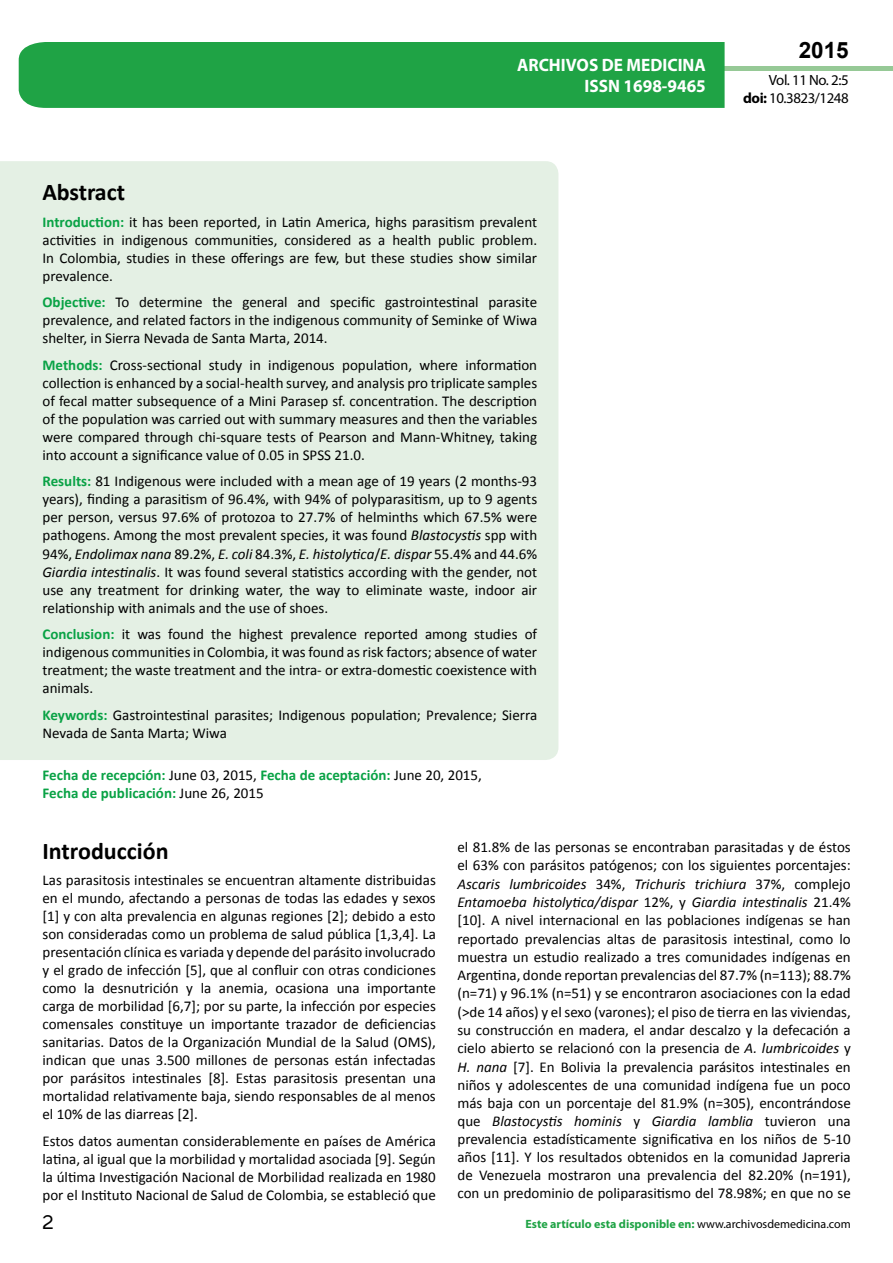
<style>
.page{position:relative;width:893px;height:1263px;background:#fff}
.page>*{position:absolute;margin:0;border:0;box-sizing:border-box;transform-origin:0 0}
.t1{font:25.5px "Tunga";color:#000}
.t2{font:700 24px "Calibri";color:#000}
.t3{font:700 22.5px "Arial";color:#000}
.t4{font:700 18px/21.6px "Myriad Pro";color:#fff;text-align:right;scale:.96 1}
.t5{font:15px/18px "Calibri";color:#000;text-align:justify}
.t6{font:700 15px/18.8px "Calibri";color:#09a245}
.t7{font:14.85px/17.9px "Myriad Pro";letter-spacing:-.03em;color:#000;text-align:right}
.t8{font:700 12px "Myriad Pro";color:#1fa345}
.s1{font-weight:700;color:#09a245}
.s2{font-style:italic}
.s3{font-weight:400;color:#000}
.s4{font-weight:700}
.s5{color:#1da34a}
</style>
<div class="page">
<div style="left:722px;top:66px;width:171px;height:5px;background:#96c996"></div>
<div style="left:19px;top:42px;width:706px;height:66px;background:#1fa345"></div>
<div style="left:0;top:161px;width:558px;height:599px;background:#e4f0e4"></div>
<p class="t4" style="left:517px;top:53px;width:198px">ARCHIVOS DE MEDICINA<br>ISSN 1698-9465</p>
<h2 class="t2" style="left:43px;top:177px;width:84px">Abstract</h2>
<p class="t5" style="left:43px;top:213px;width:496px"><span class="s1">Introduction:</span> it has been reported, in Latin America, highs parasitism prevalent activities in indigenous communities, considered as a health public problem.<br>In Colombia, studies in these offerings are few, but these studies show similar prevalence.</p>
<p class="t5" style="left:43px;top:293px;width:496px"><span class="s1">Objective:</span> To determine the general and specific gastrointestinal parasite prevalence, and related factors in the indigenous community of Seminke of Wiwa shelter, in Sierra Nevada de Santa Marta, 2014.</p>
<p class="t5" style="left:43px;top:356px;width:496px"><span class="s1">Methods:</span> Cross-sectional study in indigenous population, where information collection is enhanced by a social-health survey, and analysis pro triplicate samples of fecal matter subsequence of a Mini Parasep sf. concentration. The description of the population was carried out with summary measures and then the variables were compared through chi-square tests of Pearson and Mann-Whitney, taking into account a significance value of 0.05 in SPSS 21.0.</p>
<p class="t5" style="left:43px;top:473px;width:496px"><span class="s1">Results:</span> 81 Indigenous were included with a mean age of 19 years (2 months-93 years), finding a parasitism of 96.4%, with 94% of polyparasitism, up to 9 agents per person, versus 97.6% of protozoa to 27.7% of helminths which 67.5% were pathogens. Among the most prevalent species, it was found <span class="s2">Blastocystis</span> spp with 94%, <span class="s2">Endolimax nana</span> 89.2%, <span class="s2">E. coli</span> 84.3%, <span class="s2">E. histolytica</span>/<span class="s2">E. dispar</span> 55.4% and 44.6% <span class="s2">Giardia intestinalis</span>. It was found several statistics according with the gender, not use any treatment for drinking water, the way to eliminate waste, indoor air relationship with animals and the use of shoes.</p>
<p class="t5" style="left:43px;top:625px;width:496px"><span class="s1">Conclusion:</span> it was found the highest prevalence reported among studies of indigenous communities in Colombia, it was found as risk factors; absence of water treatment; the waste treatment and the intra- or extra-domestic coexistence with animals.</p>
<p class="t5" style="left:43px;top:706px;width:496px"><span class="s1">Keywords:</span> Gastrointestinal parasites; Indigenous population; Prevalence; Sierra<br>Nevada de Santa Marta; Wiwa</p>
<p class="t6" style="left:43px;top:765px;width:441px">Fecha de recepción: <span class="s3">June 03, 2015,</span> Fecha de aceptación: <span class="s3">June 20, 2015,<br></span>Fecha de publicación: <span class="s3">June 26, 2015</span></p>
<h3 class="t3" style="left:799px;top:35px;width:52px">2015</h3>
<p class="t7" style="left:743px;top:71px;width:107px">Vol. 11 No. 2:5 <span class="s4">doi:</span> 10.3823/1248</p>
<h2 class="t2" style="left:43px;top:835px;width:128px">Introducción</h2>
<p class="t5" style="left:43px;top:871px;width:395px">Las parasitosis intestinales se encuentran altamente distribuidas en el mundo, afectando a personas de todas las edades y sexos [1] y con alta prevalencia en algunas regiones [2]; debido a esto son consideradas como un problema de salud pública [1,3,4]. La presentación clínica es variada y depende del parásito involucrado y el grado de infección [5], que al confluir con otras condiciones como la desnutrición y la anemia, ocasiona una importante carga de morbilidad [6,7]; por su parte, la infección por especies comensales constituye un importante trazador de deficiencias sanitarias. Datos de la Organización Mundial de la Salud (OMS), indican que unas 3.500 millones de personas están infectadas por parásitos intestinales [8]. Estas parasitosis presentan una mortalidad relativamente baja, siendo responsables de al menos el 10% de las diarreas [2].</p>
<p class="t5" style="left:43px;top:1132px;width:395px">Estos datos aumentan considerablemente en países de América latina, al igual que la morbilidad y mortalidad asociada [9]. Según la última Investigación Nacional de Morbilidad realizada en 1980 por el Instituto Nacional de Salud de Colombia, se estableció que</p>
<p class="t5" style="left:457px;top:838px;width:395px">el 81.8% de las personas se encontraban parasitadas y de éstos el 63% con parásitos patógenos; con los siguientes porcentajes:<br><span class="s2">Ascaris lumbricoides</span> 34%, <span class="s2">Trichuris trichiura</span> 37%, complejo <span class="s2">Entamoeba histolytica/dispar</span> 12%, y <span class="s2">Giardia intestinalis</span> 21.4% [10]. A nivel internacional en las poblaciones indígenas se han reportado prevalencias altas de parasitosis intestinal, como lo muestra un estudio realizado a tres comunidades indígenas en Argentina, donde reportan prevalencias del 87.7% (n=113); 88.7% (n=71) y 96.1% (n=51) y se encontraron asociaciones con la edad (&gt;de 14 años) y el sexo (varones); el piso de tierra en las viviendas, su construcción en madera, el andar descalzo y la defecación a cielo abierto se relacionó con la presencia de <span class="s2">A. lumbricoides</span> y <span class="s2">H. nana</span> [7]. En Bolivia la prevalencia parásitos intestinales en niños y adolescentes de una comunidad indígena fue un poco más baja con un porcentaje del 81.9% (n=305), encontrándose que <span class="s2">Blastocystis hominis</span> y <span class="s2">Giardia lamblia</span> tuvieron una prevalencia estadísticamente significativa en los niños de 5-10 años [11]. Y los resultados obtenidos en la comunidad Japreria de Venezuela mostraron una prevalencia del 82.20% (n=191), con un predominio de poliparasitismo del 78.98%; en que no se</p>
<h1 class="t1" style="left:42px;top:1205px;width:13px">2</h1>
<p class="t8" style="left:525px;top:1216px;width:327px">Este artículo esta disp<span class="s5">oni</span>ble en: <span class="s3">www.archivosdemedicina.com</span></p>
</div>
